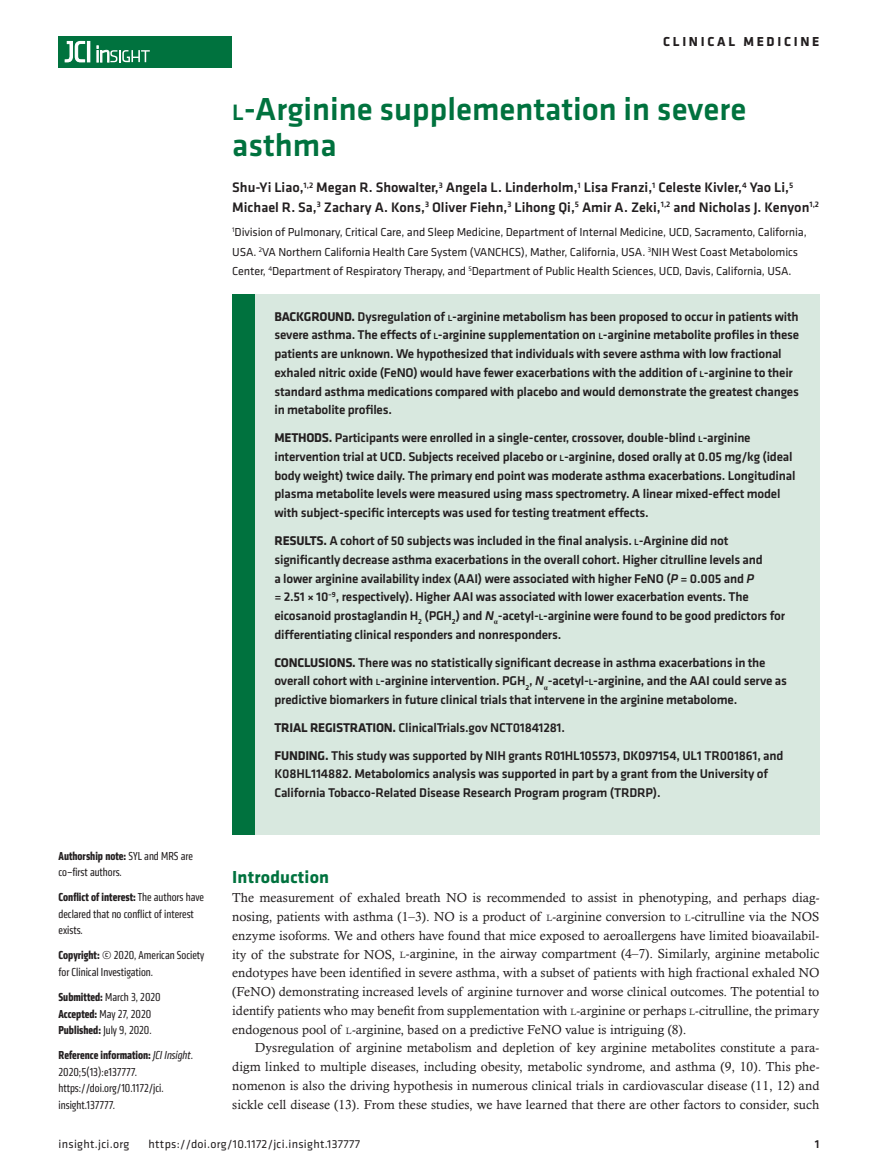
<style>
.page{position:relative;width:878px;height:1175px;background:#fff}
.page>*{position:absolute;margin:0;border:0;box-sizing:border-box;transform-origin:0 0}
.t1{font:500 33px/36px "Klavika Basic";color:#00723e}
.t2{font:700 18px "Klavika";letter-spacing:.01em;color:#00723e}
.t3{font:500 14.25px/19.5px "Klavika Basic";color:#231f20}
.t4{font:700 13.5px "Klavika Basic";letter-spacing:.2em;color:#231f20}
.t5{font:500 13.2px/18.8px "Klavika Basic";letter-spacing:-.015em;color:#231f20}
.t6{font:13.2px/18.8px "Calisto MT Std";color:#231f20;text-align:justify}
.t7{font:condensed 12px/16.5px "Klavika";color:#231f20}
.t8{font:12px/19.5px "Klavika";letter-spacing:-.01em;color:#231f20}
.t9{font:12px "Klavika Basic";letter-spacing:.025em;color:#231f20}
.t10{font:500 12px "Klavika Basic";color:#231f20}
.s1{font-size:23.1px}
.s2{font-weight:700}
.s3{font-style:italic}
.s4{font-size:9.15px}
</style>
<div class="page">
<div style="left:59px;top:36px;width:173px;height:31px;background:#00723e"></div>
<hr style="left:87px;top:41px;width:3px;height:21px;background:#fff">
<svg style="left:64px;top:41px;width:21px;height:22px"></svg>
<svg style="left:97px;top:46px;width:53px;height:16px"></svg>
<div style="left:232px;top:294px;width:587px;height:540px;background:#d8e8df"></div>
<div style="left:232px;top:294px;width:22px;height:540px;background:#00723e"></div>
<p class="t4" style="left:663px;top:32px;width:158px">CLINICAL MEDICINE</p>
<h1 class="t1" style="left:232px;top:91px;width:515px"><span class="s1">l</span>-Arginine supplementation in severe asthma</h1>
<p class="t3" style="left:232px;top:178px;width:588px">Shu-Yi Liao,<sup>1,2</sup> Megan R. Showalter,<sup>3</sup> Angela L. Linderholm,<sup>1</sup> Lisa Franzi,<sup>1</sup> Celeste Kivler,<sup>4</sup> Yao Li,<sup>5<br></sup>Michael R. Sa,<sup>3</sup> Zachary A. Kons,<sup>3</sup> Oliver Fiehn,<sup>3</sup> Lihong Qi,<sup>5</sup> Amir A. Zeki,<sup>1,2</sup> and Nicholas J. Kenyon<sup>1,2</sup></p>
<p class="t8" style="left:232px;top:222px;width:576px"><sup>1</sup>Division of Pulmonary, Critical Care, and Sleep Medicine, Department of Internal Medicine, UCD, Sacramento, California,<br>USA. <sup>2</sup>VA Northern California Health Care System (VANCHCS), Mather, California, USA. <sup>3</sup>NIH West Coast Metabolomics<br>Center, <sup>4</sup>Department of Respiratory Therapy, and <sup>5</sup>Department of Public Health Sciences, UCD, Davis, California, USA.</p>
<p class="t7" style="left:59px;top:847px;width:136px"><span class="s2">Authorship note:</span> SYL and MRS are co–first authors.</p>
<p class="t7" style="left:59px;top:889px;width:147px"><span class="s2">Conflict of interest:</span> The authors have declared that no conflict of interest exists.</p>
<p class="t7" style="left:59px;top:947px;width:147px"><span class="s2">Copyright:</span> © 2020, American Society for Clinical Investigation.</p>
<p class="t7" style="left:59px;top:988px;width:104px"><span class="s2">Submitted:</span> March 3, 2020<br><span class="s2">Accepted:</span> May 27, 2020<br><span class="s2">Published:</span> July 9, 2020.</p>
<p class="t7" style="left:59px;top:1046px;width:136px"><span class="s2">Reference information:</span> <span class="s3">JCI Insight</span>.<br>2020;5(13):e137777. https://doi.org/10.1172/jci. insight.137777.</p>
<p class="t5" style="left:274px;top:306px;width:526px"><span class="s2">BACKGROUND.</span> Dysregulation of <span class="s4">l</span>-arginine metabolism has been proposed to occur in patients with severe asthma. The effects of <span class="s4">l</span>-arginine supplementation on <span class="s4">l</span>-arginine metabolite profiles in these patients are unknown. We hypothesized that individuals with severe asthma with low fractional exhaled nitric oxide (FeNO) would have fewer exacerbations with the addition of <span class="s4">l</span>-arginine to their standard asthma medications compared with placebo and would demonstrate the greatest changes in metabolite profiles.</p>
<p class="t5" style="left:274px;top:428px;width:522px"><span class="s2">METHODS.</span> Participants were enrolled in a single-center, crossover, double-blind <span class="s4">l</span>-arginine intervention trial at UCD. Subjects received placebo or <span class="s4">l</span>-arginine, dosed orally at 0.05 mg/kg (ideal body weight) twice daily. The primary end point was moderate asthma exacerbations. Longitudinal plasma metabolite levels were measured using mass spectrometry. A linear mixed-effect model with subject-specific intercepts was used for testing treatment effects.</p>
<p class="t5" style="left:274px;top:531px;width:512px"><span class="s2">RESULTS.</span> A cohort of 50 subjects was included in the final analysis. <span class="s4">l</span>-Arginine did not significantly decrease asthma exacerbations in the overall cohort. Higher citrulline levels and<br>a lower arginine availability index (AAI) were associated with higher FeNO (<span class="s3">P</span> = 0.005 and <span class="s3">P<br></span>= 2.51 × 10<sup>–9</sup>, respectively). Higher AAI was associated with lower exacerbation events. The eicosanoid prostaglandin H<sub>2</sub> (PGH<sub>2</sub>) and <span class="s3">N</span><sub>α</sub>-acetyl-<span class="s4">l</span>-arginine were found to be good predictors for differentiating clinical responders and nonresponders.</p>
<p class="t5" style="left:274px;top:652px;width:514px"><span class="s2">CONCLUSIONS.</span> There was no statistically significant decrease in asthma exacerbations in the overall cohort with <span class="s4">l</span>-arginine intervention. PGH<sub>2</sub>, <span class="s3">N</span><sub>α</sub>-acetyl-<span class="s4">l</span>-arginine, and the AAI could serve as predictive biomarkers in future clinical trials that intervene in the arginine metabolome.</p>
<p class="t5" style="left:274px;top:713px;width:510px;line-height:27.8px"><span class="s2">TRIAL REGISTRATION.</span> ClinicalTrials.gov NCT01841281.<br><span class="s2">FUNDING.</span> This study was supported by NIH grants R01HL105573, DK097154, UL1 TR001861, and</p>
<p class="t5" style="left:274px;top:764px;width:495px">K08HL114882. Metabolomics analysis was supported in part by a grant from the University of<br>California Tobacco-Related Disease Research Program program (TRDRP).</p>
<h2 class="t2" style="left:232px;top:864px;width:98px">Introduction</h2>
<p class="t6" style="left:232px;top:888px;width:588px">The measurement of exhaled breath NO is recommended to assist in phenotyping, and perhaps diag&shy;nosing, patients with asthma (1–3). NO is a product of <span class="s4">l</span>-arginine conversion to <span class="s4">l</span>-citrulline via the NOS enzyme isoforms. We and others have found that mice exposed to aeroallergens have limited bioavailabil&shy;ity of the substrate for NOS, <span class="s4">l</span>-arginine, in the airway compartment (4–7). Similarly, arginine metabolic endotypes have been identified in severe asthma, with a subset of patients with high fractional exhaled NO (FeNO) demonstrating increased levels of arginine turnover and worse clinical outcomes. The potential to identify patients who may benefit from supplementation with <span class="s4">l</span>-arginine or perhaps <span class="s4">l</span>-citrulline, the primary endogenous pool of <span class="s4">l</span>-arginine, based on a predictive FeNO value is intriguing (8).</p>
<p class="t6" style="left:232px;top:1038px;width:588px;text-indent:22px">Dysregulation of arginine metabolism and depletion of key arginine metabolites constitute a para&shy;digm linked to multiple diseases, including obesity, metabolic syndrome, and asthma (9, 10). This phe&shy;nomenon is also the driving hypothesis in numerous clinical trials in cardiovascular disease (11, 12) and sickle cell disease (13). From these studies, we have learned that there are other factors to consider, such</p>
<p class="t9" style="left:58px;top:1135px;width:72px">insight.jci.org</p>
<p class="t9" style="left:148px;top:1135px;width:213px">https://doi.org/10.1172/jci.insight.137777</p>
<p class="t10" style="left:814px;top:1135px;width:6px">1</p>
</div>
